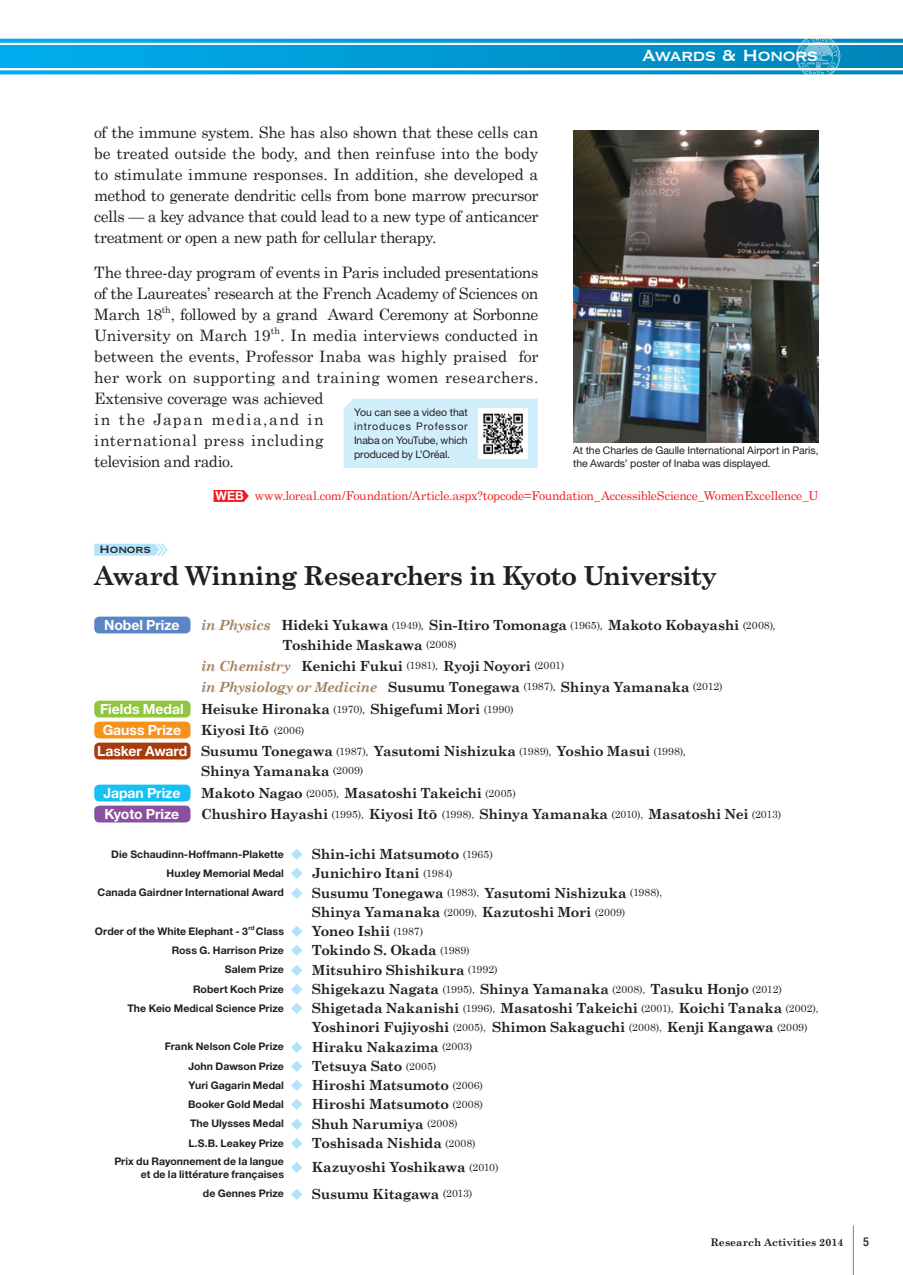
<style>
.page{position:relative;width:903px;height:1275px;background:#fff}
.page>*{position:absolute;margin:0;border:0;box-sizing:border-box;transform-origin:0 0}
.t1{font:700 26.25px "Century Schoolbook";letter-spacing:-.035em;color:#231f20}
.t2{font:21px "Copperplate";letter-spacing:-.04em;color:#fff}
.t3{font:15.75px/21px "Century Schoolbook";letter-spacing:-.015em;color:#231f20;text-align:justify}
.t4{font:15.75px/21px "Century Schoolbook";letter-spacing:.005em;color:#231f20}
.t5{font:700 14px/21px "Century Schoolbook";letter-spacing:-.015em;color:#231f20}
.t6{font:700 14px "Helvetica Neue LT Pro";letter-spacing:-.005em;color:#fff}
.t7{font:14px "Copperplate";letter-spacing:-.025em;color:#231f20}
.t8{font:12.25px "Century Schoolbook";letter-spacing:-.02em;color:#ee1d23}
.t9{font:500 condensed 12.25px "Helvetica Neue LT Pro";color:#231f20}
.t10{font:700 10.5px/19.2px "Helvetica Neue LT Pro";letter-spacing:.005em;color:#231f20}
.t11{font:10.5px/13.8px "Helvetica Neue LT Pro";letter-spacing:-.005em;color:#231f20}
.t12{font:700 10.5px "Century Schoolbook";color:#231f20}
.t13{font:9.1px "Century Schoolbook";color:#231f20}
.t14{font:700 6.12px "Helvetica Neue LT Pro";color:#231f20}
.s1{font-family:"Helvetica Neue LT Pro";font-weight:700;color:#fff}
.s2{font-style:italic;color:#a5825f}
.s3{font-weight:400;font-size:10.5px}
.s4{font-weight:400;font-style:italic;font-size:10.5px}
.s5{font-family:"Helvetica Neue LT Pro";color:#fff}
.s6{font-family:"Koz Min Pro";font-weight:400;font-size:12.25px;color:#b3e3f9}
.s7{font-family:"Century Schoolbook";font-size:14px}
.s8{font-family:"Century Schoolbook";font-weight:400}
.s9{font-family:"Helvetica Neue LT Pro";font-size:10.5px}
</style>
<div class="page">
<svg style="left:0;top:38px;width:903px;height:37px;background:#17a3d7"></svg>
<hr style="left:0;top:69px;width:903px;height:1px;background:#fff">
<hr style="left:0;top:43px;width:903px;height:2px;background:#fff">
<div style="left:94px;top:617px;width:96px;height:16px;background:#5b86c5;border-radius:5px"></div>
<div style="left:94px;top:701px;width:96px;height:16px;background:#8fc63e;border-radius:5px"></div>
<div style="left:94px;top:722px;width:96px;height:16px;background:#f7931d;border-radius:5px"></div>
<div style="left:94px;top:743px;width:96px;height:16px;background:#a73c0f;border-radius:5px"></div>
<div style="left:94px;top:785px;width:96px;height:16px;background:#15c0f2;border-radius:5px"></div>
<div style="left:94px;top:806px;width:96px;height:16px;background:#8a4f9f;border-radius:5px"></div>
<svg style="left:94px;top:544px;width:74px;height:12px"></svg>
<svg style="left:214px;top:490px;width:35px;height:12px"></svg>
<div style="left:344px;top:399px;width:194px;height:69px;background:#d1eefb"></div>
<img style="left:478px;top:409px;width:50px;height:49px">
<img style="left:573px;top:130px;width:246px;height:312px">
<hr style="left:853px;top:1225px;width:1px;height:50px;background:#808285">
<h2 class="t2" style="left:642px;top:42px;width:178px">Awards &amp; Honors</h2>
<p class="t3" style="left:94px;top:121px;width:446px">of the immune system. She has also shown that these cells can be treated outside the body, and then reinfuse into the body to stimulate immune responses. In addition, she developed a method to generate dendritic cells from bone marrow precursor cells — a key advance that could lead to a new type of anticancer treatment or open a new path for cellular therapy.</p>
<p class="t3" style="left:94px;top:262px;width:446px">The three-day program of events in Paris included presentations of the Laureates’ research at the French Academy of Sciences on March 18</p>
<p class="t13" style="left:162px;top:304px;width:11px">th</p>
<p class="t3" style="left:94px;top:304px;width:446px;text-indent:77px">, followed by a grand Award Ceremony at Sorbonne<br>University on March 19</p>
<p class="t13" style="left:271px;top:325px;width:11px">th</p>
<p class="t4" style="left:94px;top:325px;width:446px;text-indent:186px">. In media interviews conducted in between the events, Professor Inaba was highly praised for her work on supporting and training women researchers.<br>Extensive coverage was achieved<br>in the Japan media,and in<br>international press including<br>television and radio.</p>
<p class="t8" style="left:216px;top:488px;width:604px"><span class="s1">WEB</span> www.loreal.com/Foundation/Article.aspx?topcode=Foundation_AccessibleScience_WomenExcellence_U</p>
<p class="t11" style="left:354px;top:405px;width:115px;text-align:justify">You can see a video that introduces Professor Inaba on YouTube, which produced by L’Oréal.</p>
<p class="t11" style="left:573px;top:444px;width:247px;line-height:12.2px">At the Charles de Gaulle International Airport in Paris, the Awards’ poster of Inaba was displayed.</p>
<p class="t7" style="left:99px;top:541px;width:53px">Honors</p>
<h1 class="t1" style="left:94px;top:560px;width:624px">Award Winning Researchers in Kyoto University</h1>
<p class="t6" style="left:104px;top:616px;width:77px">Nobel Prize</p>
<p class="t5" style="left:282px;top:615px;width:495px;line-height:19.6px;text-indent:-81px"><span class="s2">in Physics</span> Hideki Yukawa <span class="s3">(1949)</span><span class="s4">,</span> Sin-Itiro Tomonaga <span class="s3">(1965)</span><span class="s4">,</span> Makoto Kobayashi <span class="s3">(2008)</span><span class="s4">,<br></span>Toshihide Maskawa <span class="s3">(2008)</span></p>
<p class="t5" style="left:201px;top:655px;width:523px"><span class="s2">in Chemistry</span> Kenichi Fukui <span class="s3">(1981)</span><span class="s4">,</span> Ryoji Noyori <span class="s3">(2001)<br></span><span class="s2">in Physiology or Medicine</span> Susumu Tonegawa <span class="s3">(1987)</span><span class="s4">,</span> Shinya Yamanaka <span class="s3">(2012)</span></p>
<p class="t5" style="left:100px;top:698px;width:415px"><span class="s5">Fields Medal</span> Heisuke Hironaka <span class="s3">(1970)</span><span class="s4">,</span> Shigefumi Mori <span class="s3">(1990)</span></p>
<p class="t6" style="left:103px;top:721px;width:80px">Gauss Prize</p>
<p class="t5" style="left:97px;top:719px;width:590px;text-indent:104px">Kiyosi Ito<sup>-</sup> <span class="s3">(2006)<br></span><span class="s5">Lasker Award</span> Susumu Tonegawa <span class="s3">(1987)</span><span class="s4">,</span> Yasutomi Nishizuka <span class="s3">(1989)</span><span class="s4">,</span> Yoshio Masui <span class="s3">(1998)</span><span class="s4">,</span></p>
<p class="t5" style="left:201px;top:760px;width:164px">Shinya Yamanaka <span class="s3">(2009)</span></p>
<p class="t6" style="left:103px;top:784px;width:78px">Japan Prize</p>
<p class="t5" style="left:201px;top:782px;width:316px">Makoto Nagao <span class="s3">(2005)</span><span class="s4">,</span> Masatoshi Takeichi <span class="s3">(2005)</span></p>
<p class="t6" style="left:105px;top:805px;width:76px">Kyoto Prize</p>
<p class="t5" style="left:201px;top:803px;width:582px">Chushiro Hayashi <span class="s3">(1995),</span> Kiyosi Ito<sup>-</sup> <span class="s3">(1998),</span> Shinya Yamanaka <span class="s3">(2010),</span> Masatoshi Nei <span class="s3">(2013)</span></p>
<p class="t10" style="left:111px;top:844px;width:383px">Die Schaudinn-Hoffmann-Plakette <span class="s6">◆</span> <span class="s7">Shin-ichi Matsumoto</span> <span class="s8">(1965)</span></p>
<p class="t10" style="left:167px;top:863px;width:288px">Huxley Memorial Medal <span class="s6">◆</span> <span class="s7">Junichiro Itani</span> <span class="s8">(1984)</span></p>
<p class="t10" style="left:98px;top:883px;width:566px">Canada Gairdner International Award <span class="s6">◆</span> <span class="s7">Susumu Tonegawa</span> <span class="s8">(1983),</span> <span class="s7">Yasutomi Nishizuka</span> <span class="s8">(1988),</span></p>
<p class="t5" style="left:312px;top:901px;width:315px">Shinya Yamanaka <span class="s3">(2009),</span> Kazutoshi Mori <span class="s3">(2009)</span></p>
<p class="t10" style="left:95px;top:921px;width:155px">Order of the White Elephant - 3</p>
<p class="t14" style="left:248px;top:924px;width:8px">rd</p>
<p class="t5" style="left:256px;top:920px;width:169px"><span class="s9">Class</span> <span class="s6">◆</span> Yoneo Ishii <span class="s3">(1987)</span></p>
<p class="t10" style="left:172px;top:940px;width:300px">Ross G. Harrison Prize <span class="s6">◆</span> <span class="s7">Tokindo S. Okada</span> <span class="s8">(1989)</span></p>
<p class="t5" style="left:225px;top:959px;width:274px"><span class="s9">Salem Prize</span> <span class="s6">◆</span> Mitsuhiro Shishikura <span class="s3">(1992)</span></p>
<p class="t5" style="left:193px;top:978px;width:590px"><span class="s9">Robert Koch Prize</span> <span class="s6">◆</span> Shigekazu Nagata <span class="s3">(1995),</span> Shinya Yamanaka <span class="s3">(2008),</span> Tasuku Honjo <span class="s3">(2012)</span></p>
<p class="t5" style="left:128px;top:997px;width:692px"><span class="s9">The Keio Medical Science Prize</span> <span class="s6">◆</span> Shigetada Nakanishi <span class="s3">(1996),</span> Masatoshi Takeichi <span class="s3">(2001),</span> Koichi Tanaka <span class="s3">(2002),</span></p>
<p class="t5" style="left:312px;top:1017px;width:497px">Yoshinori Fujiyoshi <span class="s3">(2005),</span> Shimon Sakaguchi <span class="s3">(2008),</span> Kenji Kangawa <span class="s3">(2009)</span></p>
<p class="t10" style="left:188px;top:1037px;width:296px;text-indent:-24px">Frank Nelson Cole Prize <span class="s6">◆</span> <span class="s7">Hiraku Nakazima</span> <span class="s8">(2003)<br></span>John Dawson Prize <span class="s6">◆</span> <span class="s7">Tetsuya Sato</span> <span class="s8">(2005)<br></span>Yuri Gagarin Medal <span class="s6">◆</span> <span class="s7">Hiroshi Matsumoto</span> <span class="s8">(2006)</span></p>
<p class="t5" style="left:188px;top:1094px;width:296px"><span class="s9">Booker Gold Medal</span> <span class="s6">◆</span> Hiroshi Matsumoto <span class="s3">(2008)</span></p>
<p class="t10" style="left:190px;top:1114px;width:269px">The Ulysses Medal <span class="s6">◆</span> <span class="s7">Shuh Narumiya</span> <span class="s8">(2008)</span></p>
<p class="t10" style="left:188px;top:1133px;width:289px">L.S.B. Leakey Prize <span class="s6">◆</span> <span class="s7">Toshisada Nishida</span> <span class="s8">(2008)</span></p>
<p class="t10" style="left:114px;top:1151px;width:171px">Prix du Rayonnement de la langue</p>
<p class="t10" style="left:141px;top:1164px;width:145px">et de la littérature françaises</p>
<p class="t5" style="left:203px;top:1154px;width:297px;line-height:26.2px;text-indent:88px"><span class="s6">◆</span> Kazuyoshi Yoshikawa <span class="s3">(2010) </span><span class="s9">de Gennes Prize</span> <span class="s6">◆</span> Susumu Kitagawa <span class="s3">(2013)</span></p>
<p class="t12" style="left:710px;top:1235px;width:134px">Research Activities 2014</p>
<p class="t9" style="left:863px;top:1234px;width:7px">5</p>
</div>
